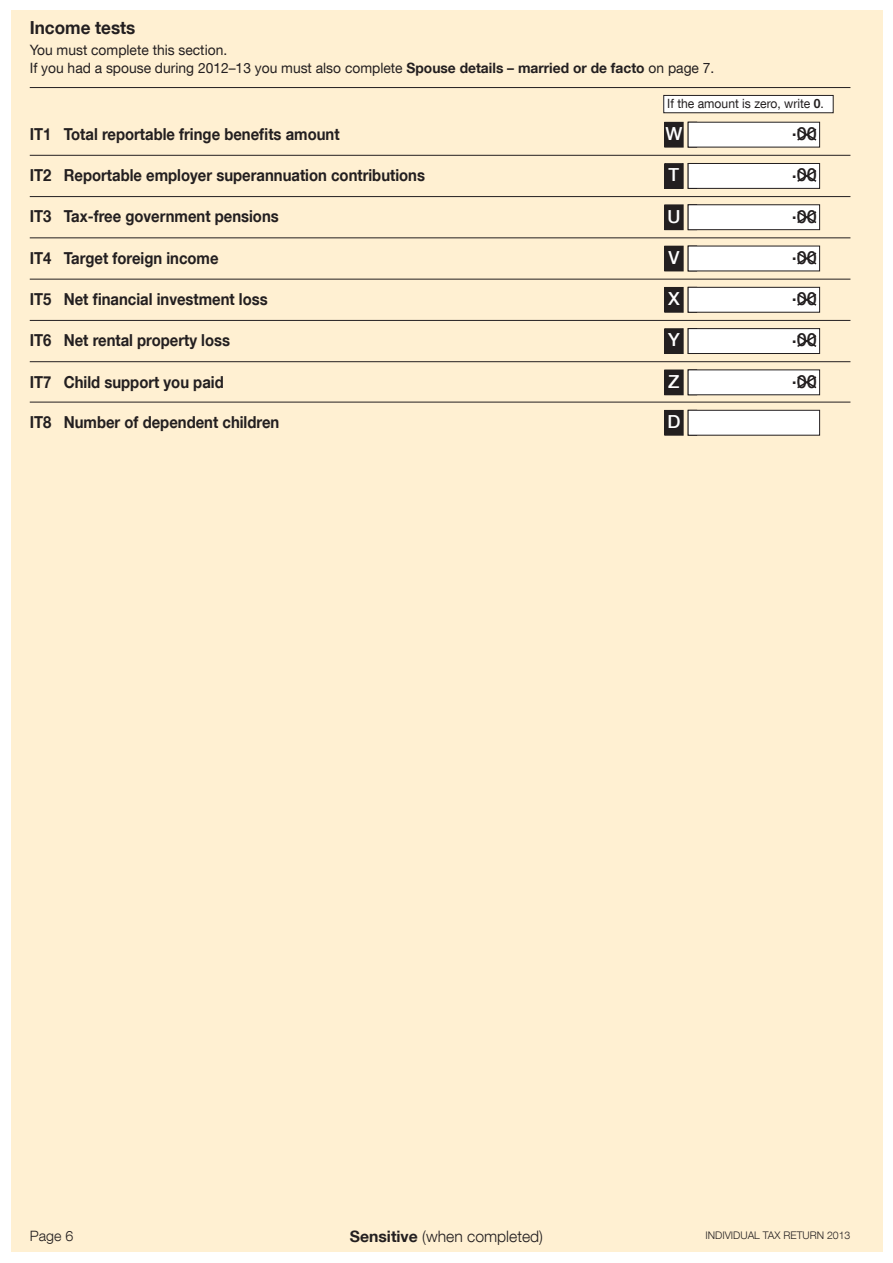
<style>
.page{position:relative;width:893px;height:1263px;background:#fff}
.page>*{position:absolute;margin:0;border:0;box-sizing:border-box;transform-origin:0 0}
.t1{font:500 18px "Helvetica Neue LT Com";color:#231f20}
.t2{font:700 18px "Helvetica Neue LT Com";color:#231f20;scale:.95 1}
.t3{font:500 18px "Helvetica Neue LT Com";color:#fff}
.t4{font:700 16.5px "Helvetica Neue LT Com";color:#231f20;scale:.9 1}
.t5{font:300 15.75px "Helvetica Neue LT Com";color:#231f20}
.t6{font:14.25px/18.6px "Helvetica Neue LT Com";color:#231f20}
.t7{font:300 14.25px "Helvetica Neue LT Com";color:#231f20}
.t8{font:12.75px "Helvetica Neue LT Com";color:#231f20;scale:.95 1}
.t9{font:300 10.5px "Helvetica Neue LT Com";color:#231f20}
.s1{font-weight:700}
</style>
<div class="page">
<div style="left:11px;top:11px;width:871px;height:1241px;background:#fff0d2"></div>
<hr style="left:30px;top:87px;width:820px;height:1px;background:#231f20">
<hr style="left:30px;top:155px;width:820px;height:1px;background:#231f20">
<hr style="left:30px;top:196px;width:820px;height:1px;background:#231f20">
<hr style="left:30px;top:237px;width:820px;height:1px;background:#231f20">
<hr style="left:30px;top:279px;width:820px;height:1px;background:#231f20">
<hr style="left:30px;top:320px;width:820px;height:1px;background:#231f20">
<hr style="left:30px;top:361px;width:820px;height:1px;background:#231f20">
<div style="left:688px;top:163px;width:132px;height:25px;background:#fff"></div>
<div style="left:688px;top:163px;width:132px;height:26px;border:1px solid #231f20"></div>
<svg style="left:797px;top:170px;width:20px;height:12px"></svg>
<div style="left:665px;top:164px;width:18px;height:24px;background:#231f20"></div>
<div style="left:664px;top:163px;width:19px;height:26px;border:1px solid #231f20"></div>
<div style="left:688px;top:122px;width:132px;height:25px;background:#fff"></div>
<svg style="left:797px;top:128px;width:20px;height:13px"></svg>
<div style="left:665px;top:122px;width:18px;height:25px;background:#231f20"></div>
<div style="left:664px;top:122px;width:19px;height:25px;border:1px solid #231f20"></div>
<div style="left:688px;top:205px;width:132px;height:25px;background:#fff"></div>
<div style="left:688px;top:204px;width:132px;height:26px;border:1px solid #231f20"></div>
<svg style="left:797px;top:211px;width:20px;height:12px"></svg>
<div style="left:665px;top:205px;width:18px;height:25px;background:#231f20"></div>
<div style="left:664px;top:205px;width:19px;height:25px;border:1px solid #231f20"></div>
<div style="left:688px;top:246px;width:132px;height:25px;background:#fff"></div>
<svg style="left:797px;top:252px;width:20px;height:13px"></svg>
<div style="left:665px;top:246px;width:18px;height:25px;background:#231f20"></div>
<div style="left:664px;top:246px;width:19px;height:25px;border:1px solid #231f20"></div>
<div style="left:688px;top:370px;width:132px;height:25px;background:#fff"></div>
<svg style="left:797px;top:376px;width:20px;height:13px"></svg>
<div style="left:665px;top:370px;width:18px;height:25px;background:#231f20"></div>
<div style="left:664px;top:370px;width:19px;height:25px;border:1px solid #231f20"></div>
<div style="left:688px;top:287px;width:132px;height:25px;background:#fff"></div>
<div style="left:688px;top:287px;width:132px;height:26px;border:1px solid #231f20"></div>
<svg style="left:797px;top:294px;width:20px;height:12px"></svg>
<div style="left:665px;top:287px;width:18px;height:25px;background:#231f20"></div>
<div style="left:664px;top:287px;width:19px;height:26px;border:1px solid #231f20"></div>
<div style="left:688px;top:329px;width:132px;height:24px;background:#fff"></div>
<div style="left:688px;top:328px;width:132px;height:26px;border:1px solid #231f20"></div>
<svg style="left:797px;top:335px;width:20px;height:12px"></svg>
<div style="left:665px;top:329px;width:18px;height:24px;background:#231f20"></div>
<div style="left:664px;top:328px;width:19px;height:26px;border:1px solid #231f20"></div>
<hr style="left:30px;top:402px;width:820px;height:1px;background:#231f20">
<div style="left:688px;top:410px;width:132px;height:25px;background:#fff"></div>
<div style="left:688px;top:410px;width:132px;height:26px;border:1px solid #231f20"></div>
<div style="left:665px;top:410px;width:18px;height:25px;background:#231f20"></div>
<div style="left:664px;top:410px;width:19px;height:26px;border:1px solid #231f20"></div>
<div style="left:664px;top:95px;width:169px;height:18px;background:#fff"></div>
<div style="left:663px;top:95px;width:170px;height:18px;border:1px solid #231f20"></div>
<p class="t2" style="left:30px;top:21px;width:113px">Income tests</p>
<p class="t6" style="left:30px;top:40px;width:686px">You must complete this section.<br>If you had a spouse during 2012–13 you must also complete <span class="s1">Spouse details – married or de facto</span> on page 7.</p>
<p class="t8" style="left:667px;top:96px;width:166px">If the amount is zero, write <span class="s1">0</span>.</p>
<p class="t4" style="left:30px;top:124px;width:346px">IT1 Total reportable fringe benefits amount</p>
<p class="t3" style="left:665px;top:125px;width:18px">W</p>
<p class="t1" style="left:792px;top:125px;width:27px">.00</p>
<p class="t4" style="left:30px;top:165px;width:441px">IT2 Reportable employer superannuation contributions</p>
<p class="t3" style="left:669px;top:167px;width:12px">T</p>
<p class="t1" style="left:792px;top:167px;width:27px">.00</p>
<p class="t4" style="left:30px;top:206px;width:278px">IT3 Tax-free government pensions</p>
<p class="t3" style="left:667px;top:208px;width:14px">U</p>
<p class="t1" style="left:792px;top:208px;width:27px">.00</p>
<p class="t4" style="left:30px;top:247px;width:211px">IT4 Target foreign income</p>
<p class="t3" style="left:668px;top:249px;width:12px">V</p>
<p class="t1" style="left:792px;top:249px;width:27px">.00</p>
<p class="t4" style="left:30px;top:289px;width:266px">IT5 Net financial investment loss</p>
<p class="t3" style="left:668px;top:291px;width:13px">X</p>
<p class="t1" style="left:792px;top:291px;width:27px">.00</p>
<p class="t4" style="left:30px;top:330px;width:224px">IT6 Net rental property loss</p>
<p class="t3" style="left:668px;top:332px;width:13px">Y</p>
<p class="t1" style="left:792px;top:332px;width:27px">.00</p>
<p class="t4" style="left:30px;top:371px;width:217px">IT7 Child support you paid</p>
<p class="t3" style="left:668px;top:373px;width:13px">Z</p>
<p class="t1" style="left:792px;top:373px;width:27px">.00</p>
<p class="t4" style="left:30px;top:412px;width:279px">IT8 Number of dependent children</p>
<p class="t3" style="left:667px;top:414px;width:14px">D</p>
<p class="t7" style="left:30px;top:1230px;width:45px">Page 6</p>
<p class="t5" style="left:350px;top:1229px;width:195px"><span class="s1">Sensitive</span> (when completed)</p>
<p class="t9" style="left:705px;top:1230px;width:146px">INDIVIDUAL TAX RETURN 2013</p>
</div>
